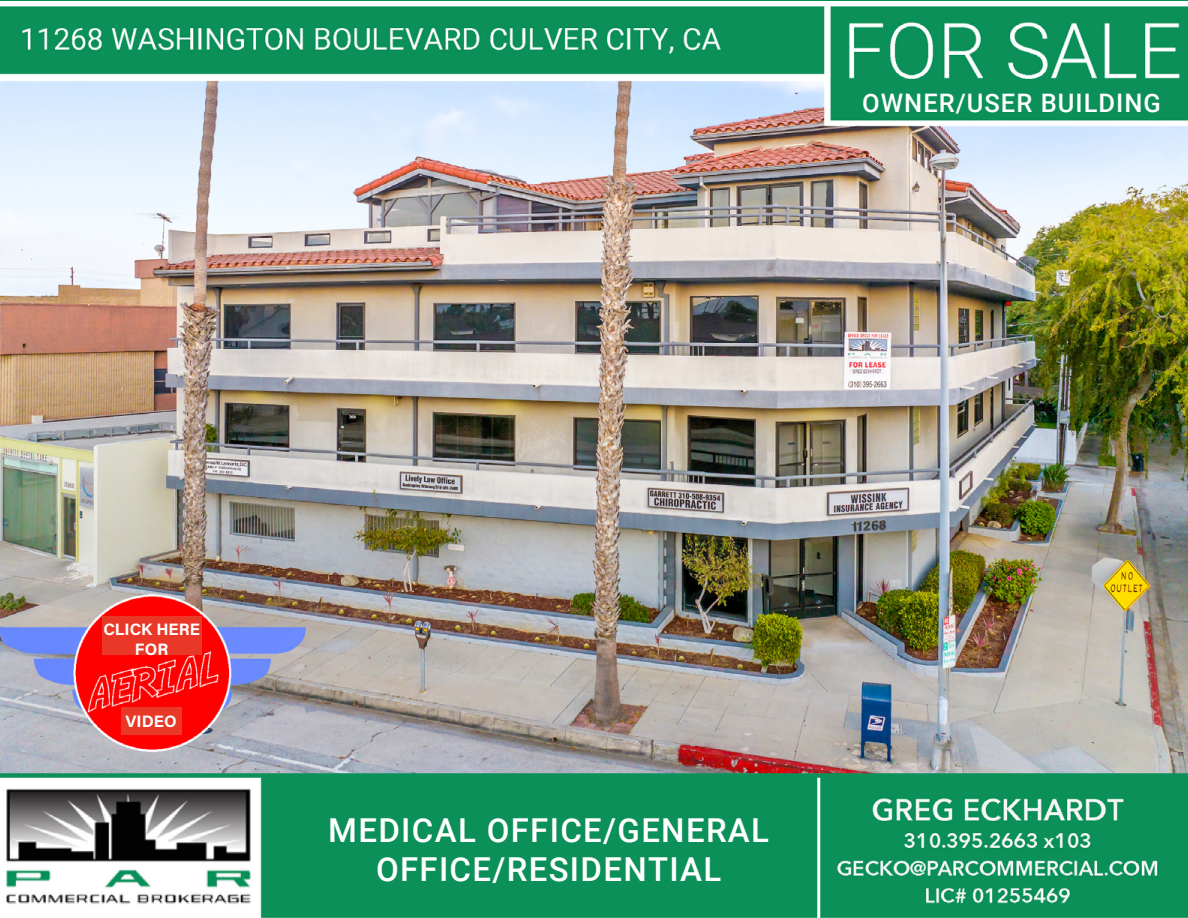
<style>
.page{position:relative;width:1188px;height:918px;background:#fff}
.page>*{position:absolute;margin:0;border:0;box-sizing:border-box;transform-origin:0 0}
.t1{font:500 33px/39.6px "Roboto";letter-spacing:.04em;color:#fff;text-align:center}
.t2{font:500 25.5px "Roboto";letter-spacing:.04em;color:#fff}
.t3{font:16.5px "Acumin Variable Concept";color:#fff}
.t4{font:16.5px "Acumin Variable Concept";color:#fff}
</style>
<div class="page">
<img style="left:0;top:6px;width:1188px;height:912px">
<hr style="left:817px;top:774px;width:3px;height:144px;background:#fff">
<div style="left:0;top:773px;width:1188px;height:5px;background:#0b9059"></div>
<div style="left:102px;top:616px;width:99px;height:38px;background:#e93827"></div>
<div style="left:121px;top:708px;width:60px;height:27px;background:#e93827"></div>
<p class="t2" style="left:862px;top:85px;width:300px">OWNER/USER BUILDING</p>
<p class="t3" style="left:103px;top:618px;width:98px">CLICK HERE</p>
<p class="t4" style="left:135px;top:637px;width:35px">FOR</p>
<p class="t3" style="left:126px;top:710px;width:53px">VIDEO</p>
<p class="t1" style="left:328px;top:809px;width:442px">MEDICAL OFFICE/GENERAL<br>OFFICE/RESIDENTIAL</p>
</div>
